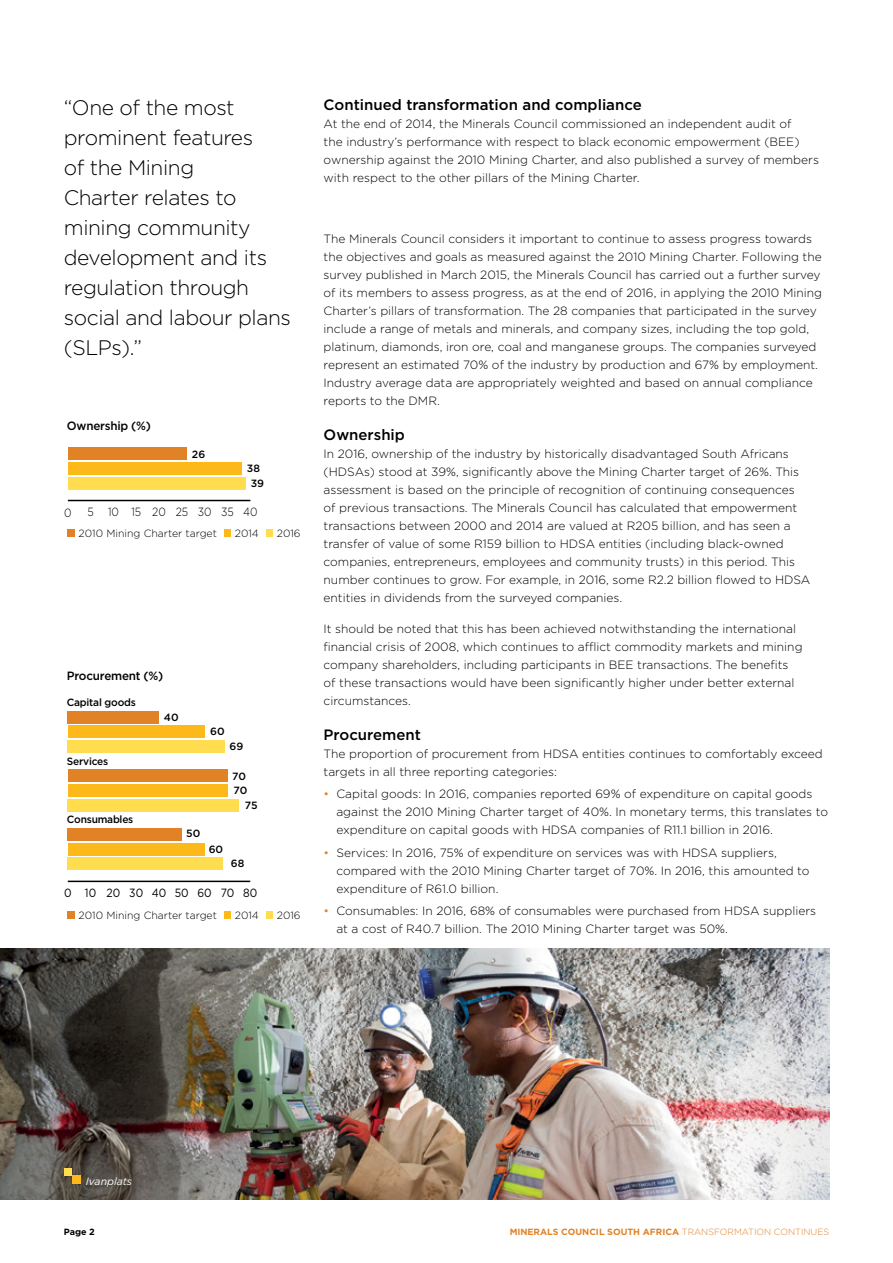
<style>
.page{position:relative;width:893px;height:1263px;background:#fff}
.page>*{position:absolute;margin:0;border:0;box-sizing:border-box;transform-origin:0 0}
.Intro_copy{font:300 21px/30px "Gotham";letter-spacing:-.02em;color:#000}
.Heading_2_2017{font:500 15px "Gotham";color:#000}
.Body_Copy_2017{font:300 12px/18px "Gotham";color:#000}
.t1{font:500 12px "Gotham";letter-spacing:-.02em;color:#000}
.t2{font:11.85px "Gotham";color:#000;scale:.88 1}
.t3{font:300 11.85px "Gotham";color:#000;scale:.88 1}
.t4{font:500 10.5px/15px "Gotham";letter-spacing:-.02em;color:#000;text-align:center}
.t5{font:300 10.5px "Gotham";color:#000}
.t6{font:italic 10.5px "Gotham";color:#fff}
.t7{font:700 9px "Gotham";color:#e18227}
.Body_Copy_2017-2{font:700 9px "Gotham";color:#000}
.s1{color:#e18227}
.s2{font-weight:300}
</style>
<div class="page">
<hr style="left:68px;top:500px;width:182px;height:1px;background:#000">
<div style="left:68px;top:477px;width:178px;height:12px;background:#ffdd4f"></div>
<div style="left:68px;top:462px;width:173px;height:13px;background:#fdb91a"></div>
<div style="left:68px;top:448px;width:118px;height:12px;background:#e18227"></div>
<div style="left:68px;top:530px;width:7px;height:7px;background:#e18227"></div>
<div style="left:224px;top:530px;width:7px;height:7px;background:#fdb91a"></div>
<div style="left:266px;top:530px;width:7px;height:7px;background:#ffdd4f"></div>
<hr style="left:68px;top:881px;width:182px;height:1px;background:#000">
<div style="left:68px;top:857px;width:155px;height:13px;background:#ffdd4f"></div>
<div style="left:68px;top:843px;width:137px;height:12px;background:#fdb91a"></div>
<div style="left:68px;top:828px;width:114px;height:12px;background:#e18227"></div>
<div style="left:68px;top:799px;width:171px;height:12px;background:#ffdd4f"></div>
<div style="left:68px;top:784px;width:159px;height:13px;background:#fdb91a"></div>
<div style="left:68px;top:770px;width:159px;height:12px;background:#e18227"></div>
<div style="left:68px;top:740px;width:157px;height:13px;background:#ffdd4f"></div>
<div style="left:68px;top:726px;width:137px;height:12px;background:#fdb91a"></div>
<div style="left:68px;top:711px;width:91px;height:12px;background:#e18227"></div>
<div style="left:68px;top:912px;width:7px;height:7px;background:#e18227"></div>
<div style="left:224px;top:912px;width:7px;height:7px;background:#fdb91a"></div>
<div style="left:266px;top:912px;width:7px;height:7px;background:#ffdd4f"></div>
<img style="left:0;top:948px;width:829px;height:251px">
<div style="left:64px;top:1168px;width:8px;height:7px;background:#ffdd4f"></div>
<div style="left:72px;top:1175px;width:9px;height:9px;background:#fdb91a"></div>
<p class="Intro_copy" style="left:64px;top:92px;width:229px">“One of the most prominent features<br>of the Mining<br>Charter relates to mining community development and its regulation through social and labour plans (SLPs).”</p>
<p class="t4" style="left:232px;top:97px;width:15px">70</p>
<p class="t4" style="left:245px;top:126px;width:14px">75</p>
<p class="t4" style="left:186px;top:154px;width:16px">50</p>
<p class="t4" style="left:231px;top:185px;width:15px">68</p>
<p class="t2" style="left:64px;top:214px;width:221px">0 10 20 30 40 50 60 70 80</p>
<p class="t1" style="left:67px;top:419px;width:85px">Ownership (%)</p>
<p class="t4" style="left:192px;top:446px;width:15px">26</p>
<p class="t4" style="left:247px;top:460px;width:19px">38<br>39</p>
<p class="t3" style="left:64px;top:506px;width:10px">0</p>
<p class="t3" style="left:88px;top:506px;width:195px">5 10 15 20 25 30 35 40</p>
<p class="t5" style="left:79px;top:527px;width:140px">2010 Mining Charter target</p>
<p class="t5" style="left:235px;top:527px;width:26px">2014</p>
<p class="t5" style="left:277px;top:527px;width:25px">2016</p>
<p class="t1" style="left:67px;top:669px;width:98px">Procurement (%)</p>
<p class="t4" style="left:67px;top:695px;width:71px">Capital goods</p>
<p class="t4" style="left:67px;top:754px;width:43px">Services</p>
<p class="t4" style="left:164px;top:710px;width:16px">40</p>
<p class="t4" style="left:67px;top:806px;width:101px">Senior management</p>
<p class="t4" style="left:67px;top:812px;width:68px">Consumables</p>
<p class="t4" style="left:186px;top:826px;width:16px">50</p>
<p class="t4" style="left:210px;top:724px;width:16px">60</p>
<p class="t4" style="left:229px;top:739px;width:15px">69</p>
<p class="t4" style="left:232px;top:768px;width:17px;line-height:14.2px;text-align:left">70<br>70</p>
<p class="t4" style="left:245px;top:798px;width:14px">75</p>
<p class="t4" style="left:209px;top:841px;width:16px">60</p>
<p class="t4" style="left:231px;top:856px;width:15px">68</p>
<p class="t2" style="left:64px;top:885px;width:221px">0 10 20 30 40 50 60 70 80</p>
<p class="t4" style="left:164px;top:904px;width:33px">49.80</p>
<p class="t5" style="left:79px;top:909px;width:140px">2010 Mining Charter target</p>
<p class="t5" style="left:235px;top:909px;width:26px">2014</p>
<p class="t5" style="left:277px;top:909px;width:25px">2016</p>
<p class="Heading_2_2017" style="left:324px;top:95px;width:320px">Continued transformation and compliance</p>
<p class="Body_Copy_2017" style="left:324px;top:114px;width:497px">At the end of 2014, the Minerals Council commissioned an independent audit of<br>the industry’s performance with respect to black economic empowerment (BEE) ownership against the 2010 Mining Charter, and also published a survey of members with respect to the other pillars of the Mining Charter.</p>
<p class="Body_Copy_2017" style="left:324px;top:230px;width:500px">The Minerals Council considers it important to continue to assess progress towards the objectives and goals as measured against the 2010 Mining Charter. Following the survey published in March 2015, the Minerals Council has carried out a further survey of its members to assess progress, as at the end of 2016, in applying the 2010 Mining Charter’s pillars of transformation. The 28 companies that participated in the survey include a range of metals and minerals, and company sizes, including the top gold, platinum, diamonds, iron ore, coal and manganese groups. The companies surveyed represent an estimated 70% of the industry by production and 67% by employment.<br>Industry average data are appropriately weighted and based on annual compliance reports to the DMR.</p>
<p class="Heading_2_2017" style="left:324px;top:425px;width:83px">Ownership</p>
<p class="Body_Copy_2017" style="left:324px;top:445px;width:488px">In 2016, ownership of the industry by historically disadvantaged South Africans (HDSAs) stood at 39%, significantly above the Mining Charter target of 26%. This assessment is based on the principle of recognition of continuing consequences<br>of previous transactions. The Minerals Council has calculated that empowerment transactions between 2000 and 2014 are valued at R205 billion, and has seen a transfer of value of some R159 billion to HDSA entities (including black-owned companies, entrepreneurs, employees and community trusts) in this period. This number continues to grow. For example, in 2016, some R2.2 billion flowed to HDSA entities in dividends from the surveyed companies.</p>
<p class="Body_Copy_2017" style="left:324px;top:620px;width:480px">It should be noted that this has been achieved notwithstanding the international financial crisis of 2008, which continues to afflict commodity markets and mining company shareholders, including participants in BEE transactions. The benefits of these transactions would have been significantly higher under better external circumstances.</p>
<p class="Heading_2_2017" style="left:324px;top:725px;width:99px">Procurement</p>
<p class="Body_Copy_2017" style="left:324px;top:745px;width:501px">The proportion of procurement from HDSA entities continues to comfortably exceed targets in all three reporting categories:</p>
<p class="Body_Copy_2017" style="left:336px;top:785px;width:493px;text-indent:-13px"><span class="s1">•</span> Capital goods: In 2016, companies reported 69% of expenditure on capital goods against the 2010 Mining Charter target of 40%. In monetary terms, this translates to expenditure on capital goods with HDSA companies of R11.1 billion in 2016.</p>
<p class="Body_Copy_2017" style="left:336px;top:843px;width:475px;text-indent:-13px"><span class="s1">•</span> Services: In 2016, 75% of expenditure on services was with HDSA suppliers, compared with the 2010 Mining Charter target of 70%. In 2016, this amounted to expenditure of R61.0 billion.</p>
<p class="Body_Copy_2017" style="left:336px;top:901px;width:481px;text-indent:-13px"><span class="s1">•</span> Consumables: In 2016, 68% of consumables were purchased from HDSA suppliers at a cost of R40.7 billion. The 2010 Mining Charter target was 50%.</p>
<p class="t6" style="left:86px;top:1174px;width:48px">Ivanplats</p>
<p class="Body_Copy_2017-2" style="left:64px;top:1226px;width:33px">Page 2</p>
<p class="t7" style="left:510px;top:1226px;width:321px">MINERALS COUNCIL SOUTH AFRICA <span class="s2">TRANSFORMATION CONTINUES</span></p>
</div>
